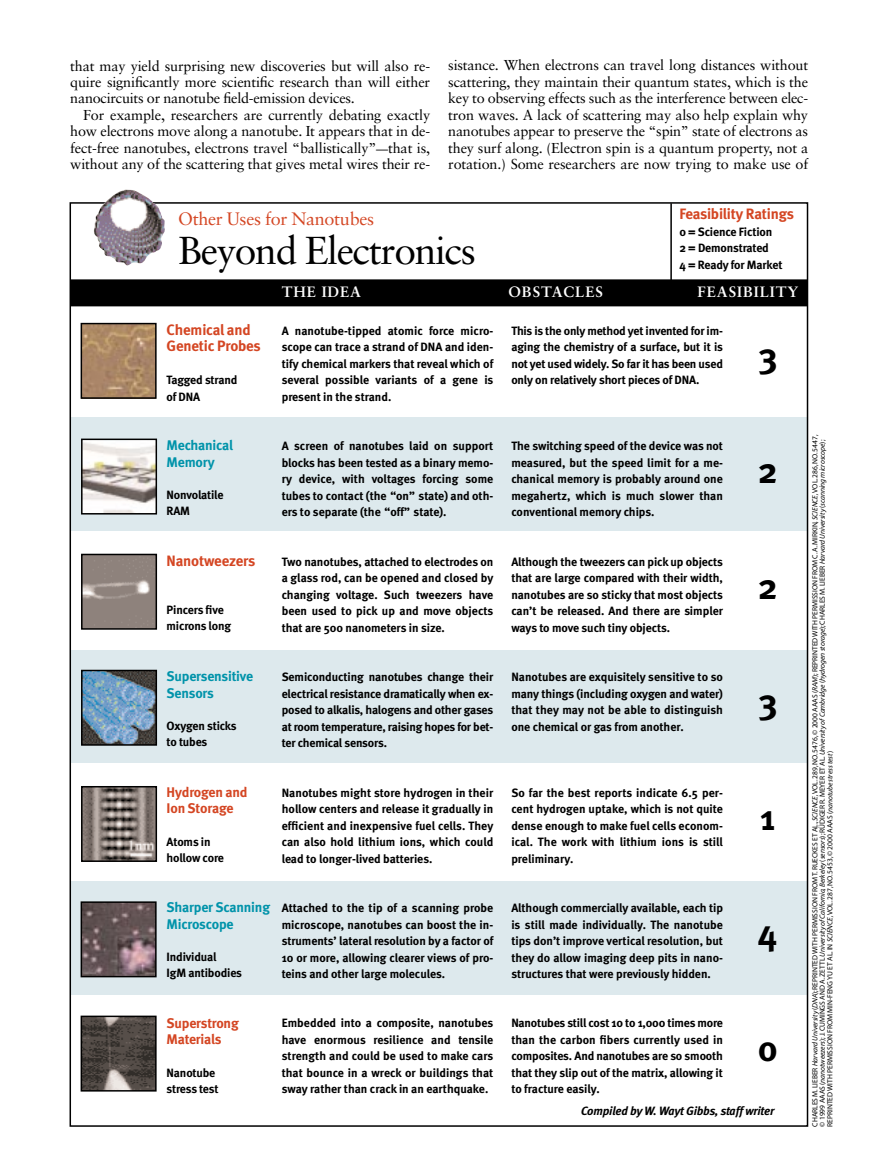
<style>
.page{position:relative;width:878px;height:1161px;background:#fff}
.page>*{position:absolute;margin:0;border:0;box-sizing:border-box;transform-origin:0 0}
.t1{font:39px "Sabon";letter-spacing:-.035em;color:#000}
.t2{font:700 36px "Meta";color:#000}
.t3{font:18px "Sabon";letter-spacing:-.015em;color:#d44623}
.t4{font:700 15px/16.5px "Meta";letter-spacing:-.01em;color:#d44623}
.t5{font:700 15px "Sabon";letter-spacing:.06em;color:#fff}
.t6{font:14.4px/16.5px "Sabon";letter-spacing:-.01em;color:#000;text-align:justify}
.t7{font:700 13.95px/16.5px "Meta";letter-spacing:-.01em;color:#0093aa}
.t8{font:700 13.95px/16.5px "Meta";letter-spacing:-.015em;color:#d44623}
.t9{font:700 12px/16.5px "Meta";letter-spacing:-.005em;color:#000;text-align:justify}
.t10{font:italic 700 12px "Meta";letter-spacing:-.01em;color:#000}
.t11{font:7.5px "Myriad MM 400 600";letter-spacing:-.005em;color:#000}
.t12{font:7.5px "Myriad MM It 400 600";letter-spacing:-.005em;color:#000}
.s1{font-size:12px}
.s2{font-family:"Myriad MM It 400 600"}
.s3{font-family:"Myriad MM 400 600"}
</style>
<div class="page">
<div style="left:71px;top:418px;width:735px;height:113px;background:#dde9ed"></div>
<div style="left:71px;top:651px;width:735px;height:112px;background:#dde9ed"></div>
<div style="left:71px;top:881px;width:735px;height:113px;background:#dde9ed"></div>
<div style="left:70px;top:279px;width:737px;height:27px;background:#000"></div>
<img style="left:84px;top:326px;width:70px;height:70px">
<div style="left:81px;top:323px;width:76px;height:76px;border:2px solid #000"></div>
<img style="left:84px;top:442px;width:70px;height:70px">
<div style="left:81px;top:439px;width:76px;height:76px;border:2px solid #000"></div>
<img style="left:84px;top:673px;width:70px;height:70px">
<div style="left:81px;top:670px;width:76px;height:76px;border:2px solid #000"></div>
<img style="left:84px;top:789px;width:70px;height:70px">
<div style="left:81px;top:786px;width:76px;height:76px;border:2px solid #000"></div>
<img style="left:84px;top:904px;width:70px;height:70px">
<div style="left:81px;top:901px;width:76px;height:76px;border:2px solid #000"></div>
<img style="left:84px;top:1019px;width:70px;height:70px">
<div style="left:81px;top:1016px;width:76px;height:76px;border:2px solid #000"></div>
<hr style="left:670px;top:203px;width:1px;height:80px;background:#000">
<img style="left:84px;top:557px;width:70px;height:70px">
<div style="left:81px;top:554px;width:76px;height:76px;border:2px solid #000"></div>
<img style="left:92px;top:190px;width:74px;height:75px">
<p class="t6" style="left:70px;top:59px;width:361px">that may yield surprising new discoveries but will also re&shy;quire significantly more scientific research than will either nanocircuits or nanotube field-emission devices.</p>
<p class="t6" style="left:70px;top:108px;width:361px;text-indent:13px">For example, researchers are currently debating exactly how electrons move along a nanotube. It appears that in de&shy;fect-free nanotubes, electrons travel “ballistically”<span class="s1">—</span>that is, without any of the scattering that gives metal wires their re-</p>
<p class="t6" style="left:448px;top:59px;width:361px">sistance. When electrons can travel long distances without scattering, they maintain their quantum states, which is the key to observing effects such as the interference between elec&shy;tron waves. A lack of scattering may also help explain why nanotubes appear to preserve the “spin” state of electrons as they surf along. (Electron spin is a quantum property, not a rotation.) Some researchers are now trying to make use of</p>
<h3 class="t3" style="left:178px;top:212px;width:197px">Other Uses for Nanotubes</h3>
<h1 class="t1" style="left:178px;top:236px;width:299px">Beyond Electronics</h1>
<p class="t4" style="left:679px;top:207px;width:116px">Feasibility Ratings</p>
<p class="t9" style="left:679px;top:224px;width:105px;text-align:left">0 = Science Fiction<br>2 = Demonstrated<br>4 = Ready for Market</p>
<p class="t4" style="left:166px;top:323px;width:96px">Chemical and<br>Genetic Probes</p>
<p class="t9" style="left:166px;top:373px;width:72px">Tagged strand of DNA</p>
<p class="t7" style="left:166px;top:439px;width:68px">Mechanical<br>Memory</p>
<p class="t9" style="left:166px;top:488px;width:58px">Nonvolatile<br>RAM</p>
<p class="t4" style="left:166px;top:554px;width:90px">Nanotweezers</p>
<p class="t9" style="left:166px;top:603px;width:66px">Pincers five microns long</p>
<p class="t7" style="left:166px;top:670px;width:88px">Supersensitive<br>Sensors</p>
<p class="t9" style="left:166px;top:719px;width:72px">Oxygen sticks to tubes</p>
<p class="t5" style="left:282px;top:286px;width:81px">THE IDEA</p>
<p class="t5" style="left:508px;top:286px;width:96px">OBSTACLES</p>
<p class="t5" style="left:697px;top:286px;width:102px">FEASIBILITY</p>
<p class="t9" style="left:282px;top:323px;width:213px">A nanotube-tipped atomic force micro&shy;scope can trace a strand of DNA and iden&shy;tify chemical markers that reveal which of several possible variants of a gene is present in the strand.</p>
<p class="t9" style="left:511px;top:323px;width:213px">This is the only method yet invented for im&shy;aging the chemistry of a surface, but it is not yet used widely. So far it has been used only on relatively short pieces of DNA.</p>
<p class="t9" style="left:282px;top:439px;width:213px">A screen of nanotubes laid on support blocks has been tested as a binary memo&shy;ry device, with voltages forcing some tubes to contact (the “on” state) and oth&shy;ers to separate (the “off” state).</p>
<p class="t9" style="left:511px;top:439px;width:213px">The switching speed of the device was not measured, but the speed limit for a me&shy;chanical memory is probably around one megahertz, which is much slower than conventional memory chips.</p>
<p class="t9" style="left:282px;top:554px;width:213px">Two nanotubes, attached to electrodes on a glass rod, can be opened and closed by changing voltage. Such tweezers have been used to pick up and move objects that are 500 nanometers in size.</p>
<p class="t9" style="left:511px;top:554px;width:213px">Although the tweezers can pick up objects that are large compared with their width, nanotubes are so sticky that most objects can’t be released. And there are simpler ways to move such tiny objects.</p>
<p class="t9" style="left:282px;top:670px;width:213px">Semiconducting nanotubes change their electrical resistance dramatically when ex&shy;posed to alkalis, halogens and other gases at room temperature, raising hopes for bet&shy;ter chemical sensors.</p>
<p class="t9" style="left:511px;top:670px;width:213px">Nanotubes are exquisitely sensitive to so many things (including oxygen and water) that they may not be able to distinguish one chemical or gas from another.</p>
<h2 class="t2" style="left:758px;top:342px;width:21px">3</h2>
<h2 class="t2" style="left:757px;top:458px;width:22px">2</h2>
<h2 class="t2" style="left:757px;top:573px;width:22px">2</h2>
<h2 class="t2" style="left:758px;top:689px;width:21px">3</h2>
<p class="t8" style="left:166px;top:785px;width:83px">Hydrogen and<br>Ion Storage</p>
<p class="t9" style="left:166px;top:835px;width:59px">Atoms in hollow core</p>
<p class="t9" style="left:282px;top:785px;width:213px">Nanotubes might store hydrogen in their hollow centers and release it gradually in efficient and inexpensive fuel cells. They can also hold lithium ions, which could lead to longer-lived batteries.</p>
<p class="t9" style="left:511px;top:785px;width:213px">So far the best reports indicate 6.5 per&shy;cent hydrogen uptake, which is not quite dense enough to make fuel cells econom&shy;ical. The work with lithium ions is still preliminary.</p>
<p class="t7" style="left:166px;top:901px;width:105px">Sharper Scanning<br>Microscope</p>
<p class="t9" style="left:166px;top:950px;width:77px">Individual<br>IgM antibodies</p>
<p class="t9" style="left:282px;top:901px;width:213px">Attached to the tip of a scanning probe microscope, nanotubes can boost the in&shy;struments’ lateral resolution by a factor of 10 or more, allowing clearer views of pro&shy;teins and other large molecules.</p>
<p class="t9" style="left:511px;top:901px;width:213px">Although commercially available, each tip is still made individually. The nanotube tips don’t improve vertical resolution, but they do allow imaging deep pits in nano&shy;structures that were previously hidden.</p>
<h2 class="t2" style="left:760px;top:804px;width:17px">1</h2>
<h2 class="t2" style="left:757px;top:920px;width:21px">4</h2>
<p class="t8" style="left:166px;top:1016px;width:74px">Superstrong<br>Materials</p>
<p class="t9" style="left:166px;top:1066px;width:53px;line-height:16px">Nanotube stress test</p>
<p class="t9" style="left:282px;top:1016px;width:213px">Embedded into a composite, nanotubes have enormous resilience and tensile strength and could be used to make cars that bounce in a wreck or buildings that sway rather than crack in an earthquake.</p>
<p class="t9" style="left:511px;top:1016px;width:213px">Nanotubes still cost 10 to 1,000 times more than the carbon fibers currently used in composites. And nanotubes are so smooth that they slip out of the matrix, allowing it to fracture easily.</p>
<p class="t10" style="left:581px;top:1107px;width:195px">Compiled by W. Wayt Gibbs, staff writer</p>
<h2 class="t2" style="left:757px;top:1035px;width:21px">0</h2>
<p class="t11" style="left:812px;top:1127px;width:693px;rotate:-90deg">CHARLES M. LIEBER <span class="s2">Harvard University</span> (<span class="s2">DNA</span>); REPRINTED WITH PERMISSION FROM T. RUECKES ET AL.,<span class="s2">SCIENCE,</span>VOL. 289, NO. 5476, © 2000 AAAS (<span class="s2">RAM</span>); REPRINTED WITH PERMISSION FROM C. A. MIRKIN, <span class="s2">SCIENCE,</span>VOL. 286, NO. 5447,</p>
<p class="t12" style="left:819px;top:1127px;width:688px;rotate:-90deg"><span class="s3">© 1999 AAAS (</span>nanotweezers<span class="s3">); J. CUMINGS AND A. ZETTL</span> University of California,Berkeley <span class="s3">(</span>sensors<span class="s3">); RÜDIGER R. MEYER ET AL.</span>University of Cambridge <span class="s3">(</span>hydrogen storage<span class="s3">); CHARLES M. LIEBER</span> Harvard University <span class="s3">(</span>scanning microscope<span class="s3">);</span></p>
<p class="t11" style="left:827px;top:1127px;width:377px;rotate:-90deg">REPRINTED WITH PERMISSION FROM MIN-FENG YU ET AL. IN <span class="s2">SCIENCE,</span>VOL. 287, NO. 5453, © 2000 AAAS (<span class="s2">nanotube stress test</span>)</p>
</div>
